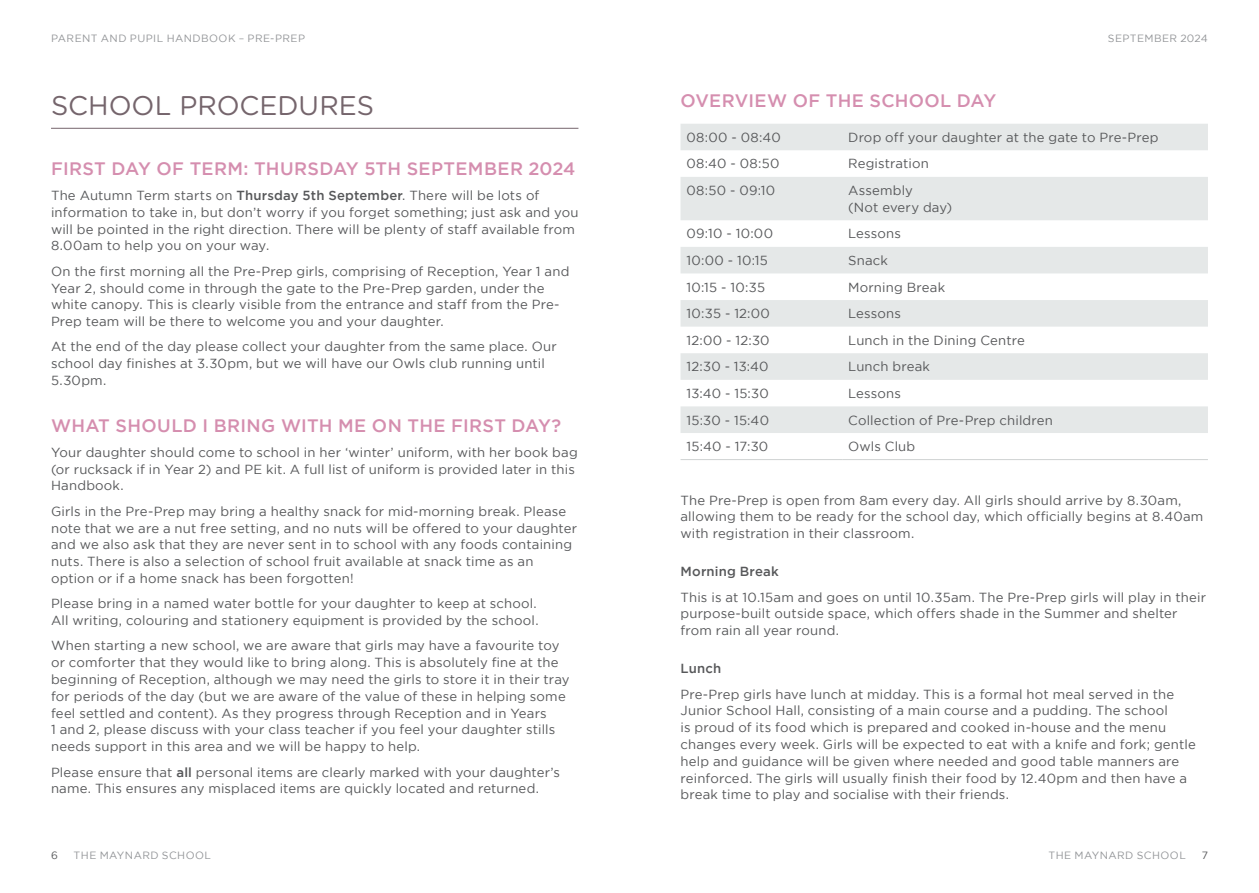
<style>
.page{position:relative;width:1259px;height:893px;background:#fff}
.page>*{position:absolute;margin:0;border:0;box-sizing:border-box;transform-origin:0 0}
.Chapter_head{font:27px "Gotham Rounded";color:#75656c}
.Sub-head{font:500 18px "Gotham";letter-spacing:.015em;color:#d58eaf}
.Body{font:13.2px/16.8px "Gotham";letter-spacing:.015em;color:#57585a}
.Body-2{font:500 13.2px "Gotham";letter-spacing:.015em;color:#57585a}
.t1{font:10.5px "Gotham";letter-spacing:.04em;color:#939598}
.t2{font:10.5px "Gotham";color:#57585a}
.s1{font-weight:500}
</style>
<div class="page">
<svg style="left:680px;top:124px;width:528px;height:309px;fill:#e5e8e8"></svg>
<hr style="left:680px;top:459px;width:162px;height:1px;background:#cfd2d2">
<hr style="left:842px;top:459px;width:366px;height:1px;background:#cfd2d2">
<hr style="left:51px;top:128px;width:527px;height:1px;background:#75656c">
<p class="t1" style="left:51px;top:32px;width:255px">PARENT AND PUPIL HANDBOOK – PRE-PREP</p>
<p class="Chapter_head" style="left:51px;top:87px;width:325px">SCHOOL PROCEDURES</p>
<p class="Sub-head" style="left:51px;top:158px;width:525px">FIRST DAY OF TERM: THURSDAY 5TH SEPTEMBER 2024</p>
<p class="Body" style="left:51px;top:187px;width:529px">The Autumn Term starts on <span class="s1">Thursday 5th September</span>. There will be lots of information to take in, but don’t worry if you forget something; just ask and you will be pointed in the right direction. There will be plenty of staff available from 8.00am to help you on your way.</p>
<p class="Body" style="left:51px;top:262px;width:520px">On the first morning all the Pre-Prep girls, comprising of Reception, Year 1 and Year 2, should come in through the gate to the Pre-Prep garden, under the white canopy. This is clearly visible from the entrance and staff from the Pre-Prep team will be there to welcome you and your daughter.</p>
<p class="Body" style="left:51px;top:338px;width:507px">At the end of the day please collect your daughter from the same place. Our school day finishes at 3.30pm, but we will have our Owls club running until<br>5.30pm.</p>
<p class="Sub-head" style="left:51px;top:415px;width:511px">WHAT SHOULD I BRING WITH ME ON THE FIRST DAY?</p>
<p class="Body" style="left:51px;top:444px;width:528px">Your daughter should come to school in her ‘winter’ uniform, with her book bag (or rucksack if in Year 2) and PE kit. A full list of uniform is provided later in this<br>Handbook.</p>
<p class="Body" style="left:51px;top:502px;width:527px">Girls in the Pre-Prep may bring a healthy snack for mid-morning break. Please note that we are a nut free setting, and no nuts will be offered to your daughter and we also ask that they are never sent in to school with any foods containing nuts. There is also a selection of school fruit available at snack time as an option or if a home snack has been forgotten!</p>
<p class="Body" style="left:51px;top:595px;width:489px">Please bring in a named water bottle for your daughter to keep at school.<br>All writing, colouring and stationery equipment is provided by the school.</p>
<p class="Body" style="left:51px;top:637px;width:520px">When starting a new school, we are aware that girls may have a favourite toy or comforter that they would like to bring along. This is absolutely fine at the beginning of Reception, although we may need the girls to store it in their tray for periods of the day (but we are aware of the value of these in helping some feel settled and content). As they progress through Reception and in Years<br>1 and 2, please discuss with your class teacher if you feel your daughter stills needs support in this area and we will be happy to help.</p>
<p class="Body" style="left:51px;top:763px;width:510px">Please ensure that <span class="s1">all</span> personal items are clearly marked with your daughter’s name. This ensures any misplaced items are quickly located and returned.</p>
<p class="t1" style="left:1107px;top:32px;width:102px">SEPTEMBER 2024</p>
<p class="Sub-head" style="left:680px;top:90px;width:317px">OVERVIEW OF THE SCHOOL DAY</p>
<p class="Body" style="left:686px;top:129px;width:96px">08:00 - 08:40</p>
<p class="Body" style="left:848px;top:129px;width:312px">Drop off your daughter at the gate to Pre-Prep</p>
<p class="Body" style="left:686px;top:155px;width:94px">08:40 - 08:50</p>
<p class="Body" style="left:848px;top:155px;width:82px">Registration</p>
<p class="Body" style="left:686px;top:182px;width:90px">08:50 - 09:10</p>
<p class="Body" style="left:848px;top:182px;width:106px">Assembly<br>(Not every day)</p>
<p class="Body" style="left:686px;top:225px;width:88px">09:10 - 10:00</p>
<p class="Body" style="left:848px;top:225px;width:54px">Lessons</p>
<p class="Body" style="left:686px;top:252px;width:83px">10:00 - 10:15</p>
<p class="Body" style="left:848px;top:252px;width:41px">Snack</p>
<p class="Body" style="left:686px;top:278px;width:80px">10:15 - 10:35</p>
<p class="Body" style="left:848px;top:278px;width:98px">Morning Break</p>
<p class="Body" style="left:686px;top:305px;width:85px">10:35 - 12:00</p>
<p class="Body" style="left:848px;top:305px;width:54px">Lessons</p>
<p class="Body" style="left:686px;top:331px;width:85px">12:00 - 12:30</p>
<p class="Body" style="left:848px;top:331px;width:178px">Lunch in the Dining Centre</p>
<p class="Body" style="left:686px;top:358px;width:84px">12:30 - 13:40</p>
<p class="Body" style="left:848px;top:358px;width:83px">Lunch break</p>
<p class="Body" style="left:686px;top:385px;width:84px">13:40 - 15:30</p>
<p class="Body" style="left:848px;top:385px;width:54px">Lessons</p>
<p class="Body" style="left:686px;top:411px;width:84px">15:30 - 15:40</p>
<p class="Body" style="left:848px;top:411px;width:206px">Collection of Pre-Prep children</p>
<p class="Body" style="left:686px;top:438px;width:83px">15:40 - 17:30</p>
<p class="Body" style="left:848px;top:438px;width:69px">Owls Club</p>
<p class="Body" style="left:680px;top:491px;width:524px">The Pre-Prep is open from 8am every day. All girls should arrive by 8.30am, allowing them to be ready for the school day, which officially begins at 8.40am with registration in their classroom.</p>
<p class="Body-2" style="left:680px;top:564px;width:100px">Morning Break</p>
<p class="Body" style="left:680px;top:588px;width:527px">This is at 10.15am and goes on until 10.35am. The Pre-Prep girls will play in their purpose-built outside space, which offers shade in the Summer and shelter from rain all year round.</p>
<p class="Body-2" style="left:680px;top:661px;width:42px">Lunch</p>
<p class="Body" style="left:680px;top:685px;width:517px">Pre-Prep girls have lunch at midday. This is a formal hot meal served in the Junior School Hall, consisting of a main course and a pudding. The school<br>is proud of its food which is prepared and cooked in-house and the menu changes every week. Girls will be expected to eat with a knife and fork; gentle help and guidance will be given where needed and good table manners are reinforced. The girls will usually finish their food by 12.40pm and then have a break time to play and socialise with their friends.</p>
<p class="t2" style="left:51px;top:849px;width:8px">6</p>
<p class="t1" style="left:74px;top:849px;width:139px">THE MAYNARD SCHOOL</p>
<p class="t1" style="left:1048px;top:849px;width:139px">THE MAYNARD SCHOOL</p>
<p class="t2" style="left:1201px;top:849px;width:8px">7</p>
</div>
